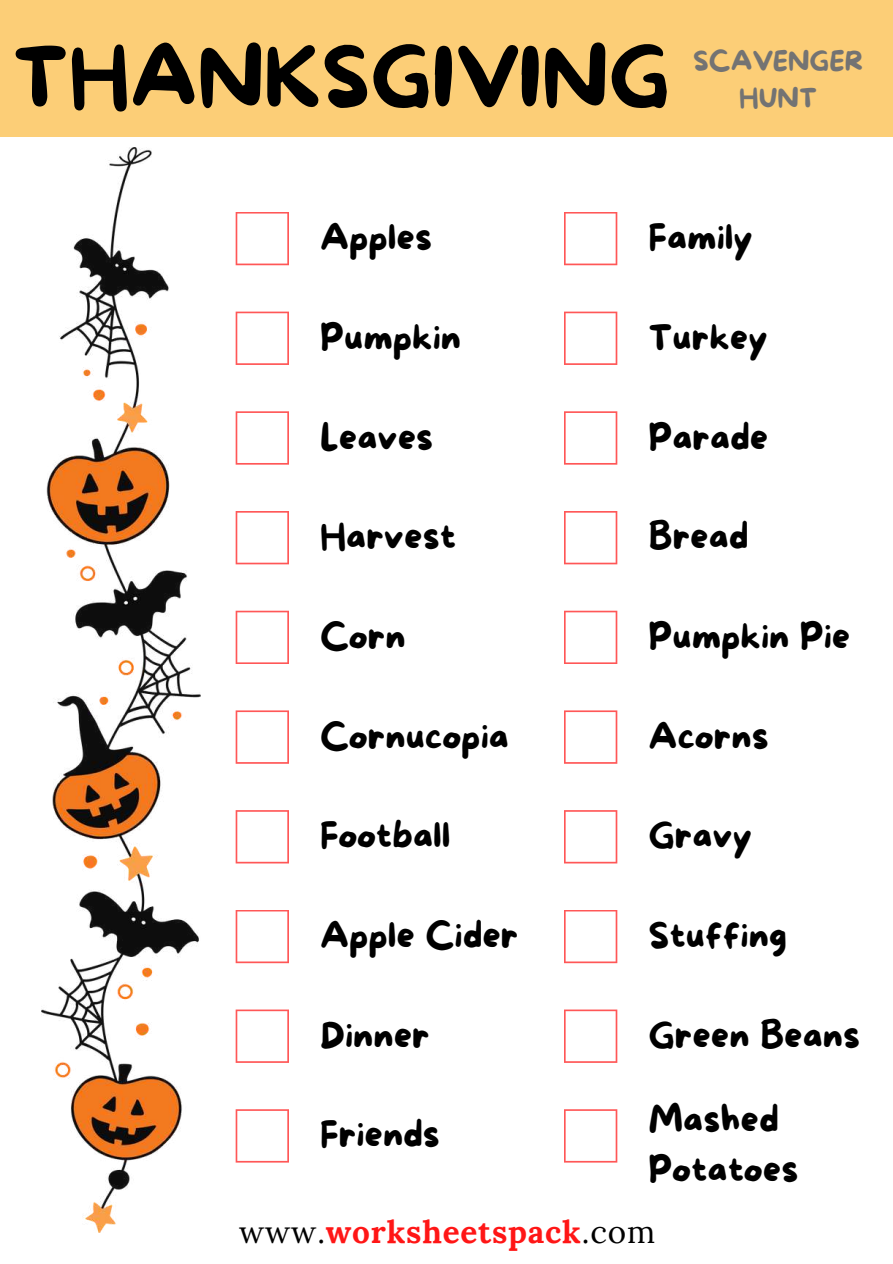
<style>
.page{position:relative;width:893px;height:1264px;background:#fff}
.page>*{position:absolute;margin:0;border:0;box-sizing:border-box;transform-origin:0 0}
.t1{font:84px "More Sugar";color:#000}
.t2{font:36px/49.5px "More Sugar";color:#000}
.t3{font:700 31.5px "Lora";letter-spacing:.025em;color:#ff1616}
.t4{font:27px/37.2px "More Sugar";color:#737373;text-align:center}
.s1{font-weight:400;color:#000}
</style>
<div class="page">
<svg style="left:236px;top:212px;width:53px;height:53px"></svg>
<svg style="left:564px;top:212px;width:53px;height:53px"></svg>
<svg style="left:236px;top:311px;width:53px;height:54px"></svg>
<svg style="left:564px;top:311px;width:53px;height:54px"></svg>
<svg style="left:236px;top:411px;width:53px;height:53px"></svg>
<svg style="left:564px;top:411px;width:53px;height:53px"></svg>
<svg style="left:236px;top:511px;width:53px;height:53px"></svg>
<svg style="left:564px;top:511px;width:53px;height:53px"></svg>
<svg style="left:236px;top:610px;width:53px;height:54px"></svg>
<svg style="left:564px;top:610px;width:53px;height:54px"></svg>
<svg style="left:236px;top:710px;width:53px;height:53px"></svg>
<svg style="left:564px;top:710px;width:53px;height:53px"></svg>
<svg style="left:236px;top:810px;width:53px;height:53px"></svg>
<svg style="left:564px;top:810px;width:53px;height:53px"></svg>
<svg style="left:236px;top:910px;width:53px;height:53px"></svg>
<svg style="left:564px;top:910px;width:53px;height:53px"></svg>
<svg style="left:236px;top:1009px;width:53px;height:53px"></svg>
<svg style="left:564px;top:1009px;width:53px;height:53px"></svg>
<svg style="left:236px;top:1109px;width:53px;height:53px"></svg>
<svg style="left:564px;top:1109px;width:53px;height:53px"></svg>
<div style="left:0;top:0;width:892px;height:136px;background:#fcce77"></div>
<img style="left:42px;top:147px;width:158px;height:1085px">
<h1 class="t1" style="left:13px;top:31px;width:659px">THANKSGIVING</h1>
<p class="t4" style="left:693px;top:44px;width:171px">SCAVENGER<br>HUNT</p>
<p class="t2" style="left:320px;top:215px;width:114px">Apples</p>
<p class="t2" style="left:648px;top:215px;width:106px">Family</p>
<p class="t2" style="left:320px;top:314px;width:142px">Pumpkin</p>
<p class="t2" style="left:648px;top:314px;width:121px">Turkey</p>
<p class="t2" style="left:320px;top:414px;width:115px">Leaves</p>
<p class="t2" style="left:648px;top:414px;width:121px">Parade</p>
<p class="t2" style="left:320px;top:514px;width:138px">Harvest</p>
<p class="t2" style="left:648px;top:514px;width:102px">Bread</p>
<p class="t2" style="left:320px;top:613px;width:87px">Corn</p>
<p class="t2" style="left:648px;top:613px;width:203px">Pumpkin Pie</p>
<p class="t2" style="left:320px;top:713px;width:190px">Cornucopia</p>
<p class="t2" style="left:648px;top:713px;width:122px">Acorns</p>
<p class="t2" style="left:320px;top:813px;width:132px">Football</p>
<p class="t2" style="left:648px;top:813px;width:105px">Gravy</p>
<p class="t2" style="left:320px;top:912px;width:200px">Apple Cider</p>
<p class="t2" style="left:648px;top:912px;width:140px">Stuffing</p>
<p class="t2" style="left:320px;top:1012px;width:111px">Dinner</p>
<p class="t2" style="left:648px;top:1012px;width:213px">Green Beans</p>
<p class="t2" style="left:320px;top:1112px;width:121px">Friends</p>
<p class="t2" style="left:648px;top:1096px;width:151px">Mashed<br>Potatoes</p>
<p class="t3" style="left:239px;top:1210px;width:417px"><span class="s1">www.</span>worksheetspack<span class="s1">.com</span></p>
</div>
